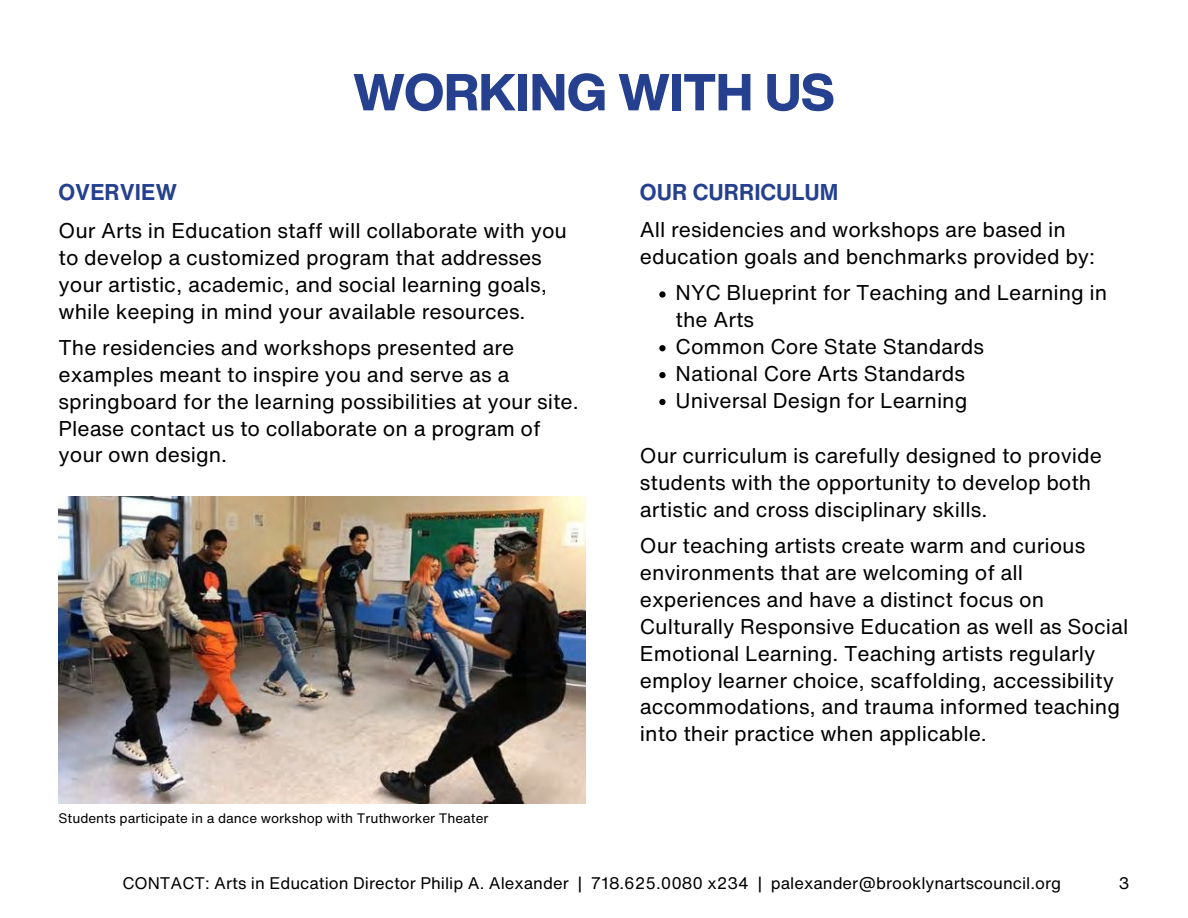
<style>
.page{position:relative;width:1188px;height:918px;background:#fff}
.page>*{position:absolute;margin:0;border:0;box-sizing:border-box;transform-origin:0 0}
.t1{font:800 51px "Helvetica Now Display";color:#25408f}
.t2{font:700 22.5px "Helvetica Now Text";color:#25408f}
.t3{font:21px/26.8px "Helvetica Now Text";color:#000}
.t4{font:16.5px "Helvetica Now Text";color:#000}
.t5{font:13.5px "Helvetica Now Text";color:#000}
</style>
<div class="page">
<img style="left:59px;top:496px;width:526px;height:307px">
<svg style="left:659px;top:291px;width:7px;height:7px"></svg>
<svg style="left:659px;top:345px;width:7px;height:6px"></svg>
<svg style="left:659px;top:372px;width:7px;height:6px"></svg>
<svg style="left:659px;top:399px;width:7px;height:6px"></svg>
<h1 class="t1" style="left:354px;top:66px;width:482px">WORKING WITH US</h1>
<p class="t2" style="left:59px;top:180px;width:120px">OVERVIEW</p>
<p class="t3" style="left:59px;top:217px;width:510px">Our Arts in Education staff will collaborate with you to develop a customized program that addresses your artistic, academic, and social learning goals, while keeping in mind your available resources.</p>
<p class="t3" style="left:59px;top:334px;width:522px">The residencies and workshops presented are examples meant to inspire you and serve as a springboard for the learning possibilities at your site.<br>Please contact us to collaborate on a program of your own design.</p>
<p class="t5" style="left:59px;top:811px;width:432px">Students participate in a dance workshop with Truthworker Theater</p>
<p class="t2" style="left:640px;top:180px;width:200px">OUR CURRICULUM</p>
<p class="t3" style="left:640px;top:216px;width:457px">All residencies and workshops are based in education goals and benchmarks provided by:</p>
<p class="t3" style="left:676px;top:279px;width:433px">NYC Blueprint for Teaching and Learning in the Arts<br>Common Core State Standards<br>National Core Arts Standards<br>Universal Design for Learning</p>
<p class="t3" style="left:640px;top:442px;width:463px">Our curriculum is carefully designed to provide students with the opportunity to develop both artistic and cross disciplinary skills.</p>
<p class="t3" style="left:640px;top:532px;width:490px">Our teaching artists create warm and curious environments that are welcoming of all experiences and have a distinct focus on Culturally Responsive Education as well as Social Emotional Learning. Teaching artists regularly employ learner choice, scaffolding, accessibility accommodations, and trauma informed teaching into their practice when applicable.</p>
<p class="t4" style="left:122px;top:875px;width:940px">CONTACT: Arts in Education Director Philip A. Alexander | 718.625.0080 x234 | palexander@brooklynartscouncil.org</p>
<p class="t4" style="left:1119px;top:875px;width:12px">3</p>
</div>
